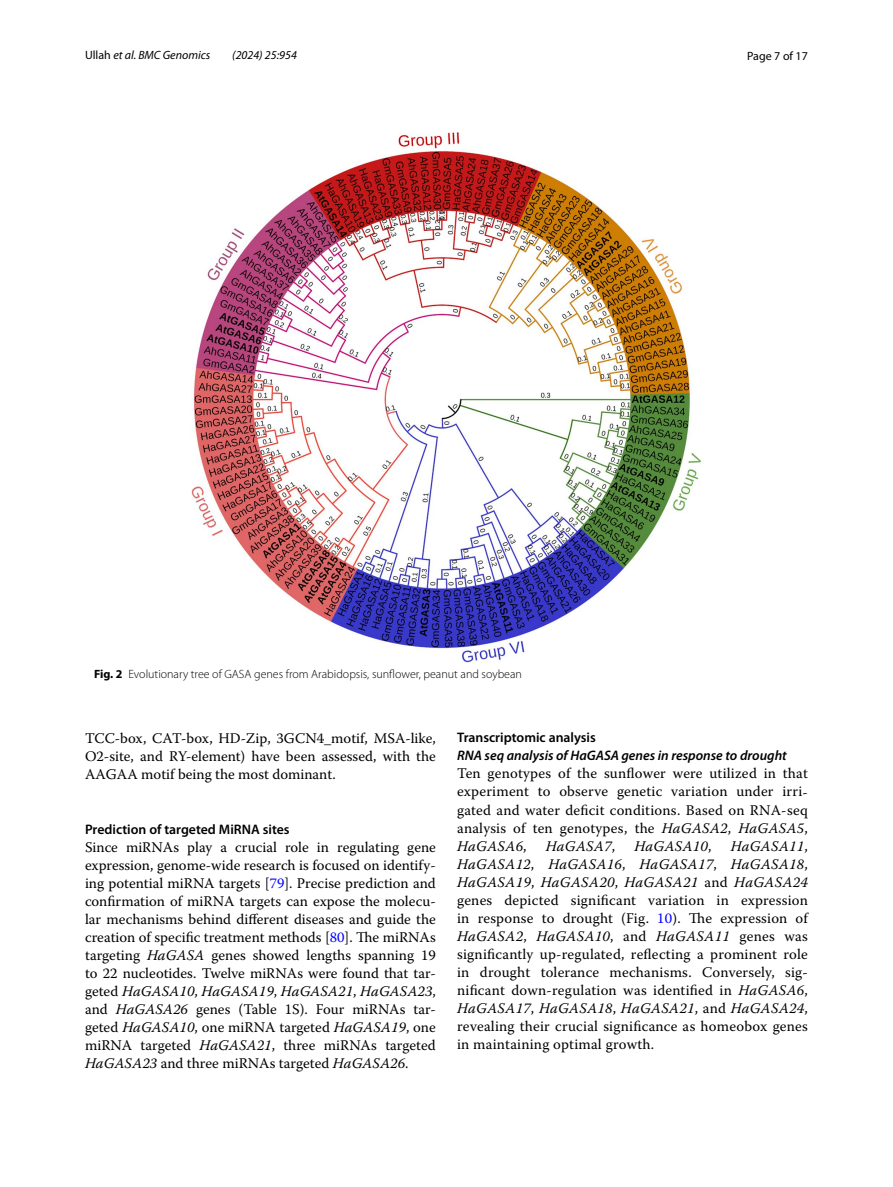
<style>
.page{position:relative;width:893px;height:1187px;background:#fff}
.page>*{position:absolute;margin:0;border:0;box-sizing:border-box;transform-origin:0 0}
.t1{font:14.7px/18px "Warnock Pro";letter-spacing:.015em;color:#000;text-align:justify}
.t2{font:italic 14.7px "Warnock Pro";letter-spacing:.015em;color:#000}
.t3{font:600 13.8px "Myriad Pro";color:#000}
.t4{font:italic 600 13.8px "Myriad Pro";color:#000}
.t5{font:300 12px "Myriad Pro";color:#000}
.t6{font:italic 12px "Myriad Pro";color:#000}
.t7{font:12px "Myriad Pro";color:#000}
.s1{font-style:normal}
.s2{font-weight:700}
.s3{color:#00f}
.s4{font-style:italic}
</style>
<div class="page">
<img style="left:191px;top:133px;width:510px;height:529px">
<p class="t6" style="left:85px;top:48px;width:127px"><span class="s1">Ullah</span> et al. BMC Genomics</p>
<p class="t6" style="left:232px;top:48px;width:66px">(2024) 25:954</p>
<p class="t7" style="left:747px;top:48px;width:62px">Page 7 of 17</p>
<p class="t5" style="left:94px;top:667px;width:429px"><span class="s2">Fig. 2</span> Evolutionary tree of GASA genes from Arabidopsis, sunflower, peanut and soybean</p>
<p class="t1" style="left:85px;top:728px;width:352px">TCC-box, CAT-box, HD-Zip, 3GCN4_motif, MSA-like, O2-site, and RY-element) have been assessed, with the AAGAA motif being the most dominant.</p>
<p class="t3" style="left:85px;top:820px;width:206px">Prediction of targeted MiRNA sites</p>
<p class="t1" style="left:85px;top:837px;width:352px">Since miRNAs play a crucial role in regulating gene expression, genome-wide research is focused on identify&shy;ing potential miRNA targets [<span class="s3">79</span>]. Precise prediction and confirmation of miRNA targets can expose the molecu&shy;lar mechanisms behind different diseases and guide the creation of specific treatment methods [<span class="s3">80</span>]. The miRNAs targeting <span class="s4">HaGASA</span> genes showed lengths spanning 19 to 22 nucleotides. Twelve miRNAs were found that tar&shy;geted <span class="s4">HaGASA10</span>, <span class="s4">HaGASA19</span>, <span class="s4">HaGASA21</span>, <span class="s4">HaGASA23</span>, and <span class="s4">HaGASA26</span> genes (Table 1S). Four miRNAs tar&shy;geted <span class="s4">HaGASA10</span>, one miRNA targeted <span class="s4">HaGASA19</span>, one miRNA targeted <span class="s4">HaGASA21</span>, three miRNAs targeted <span class="s4">HaGASA23</span> and three miRNAs targeted <span class="s4">HaGASA26</span>.</p>
<p class="t3" style="left:457px;top:729px;width:140px">Transcriptomic analysis</p>
<p class="t4" style="left:457px;top:747px;width:331px">RNA seq analysis of HaGASA genes in response to drought</p>
<p class="t1" style="left:457px;top:764px;width:352px">Ten genotypes of the sunflower were utilized in that experiment to observe genetic variation under irri&shy;gated and water deficit conditions. Based on RNA-seq analysis of ten genotypes, the <span class="s4">HaGASA2</span>, <span class="s4">HaGASA5</span>, <span class="s4">HaGASA6</span>,</p>
<p class="t1" style="left:457px;top:836px;width:352px;text-indent:274px"><span class="s4">HaGASA11</span>, <span class="s4">HaGASA12</span>, <span class="s4">HaGASA16</span>, <span class="s4">HaGASA17</span>, <span class="s4">HaGASA18</span>, <span class="s4">HaGASA19</span>, <span class="s4">HaGASA20</span>, <span class="s4">HaGASA21</span> and <span class="s4">HaGASA24 </span>genes depicted significant variation in expression in response to drought (Fig. <span class="s3">10</span>). The expression of <span class="s4">HaGASA2</span>, <span class="s4">HaGASA10</span>, and <span class="s4">HaGASA11</span> genes was significantly up-regulated, reflecting a prominent role in drought tolerance mechanisms. Conversely, sig&shy;nificant down-regulation was identified in <span class="s4">HaGASA6</span>, <span class="s4">HaGASA17</span>, <span class="s4">HaGASA18</span>, <span class="s4">HaGASA21</span>, and <span class="s4">HaGASA24</span>, revealing their crucial significance as homeobox genes in maintaining optimal growth.</p>
<p class="t2" style="left:546px;top:836px;width:71px">HaGASA7<span class="s1">,</span></p>
<p class="t2" style="left:634px;top:836px;width:79px">HaGASA10<span class="s1">,</span></p>
</div>
